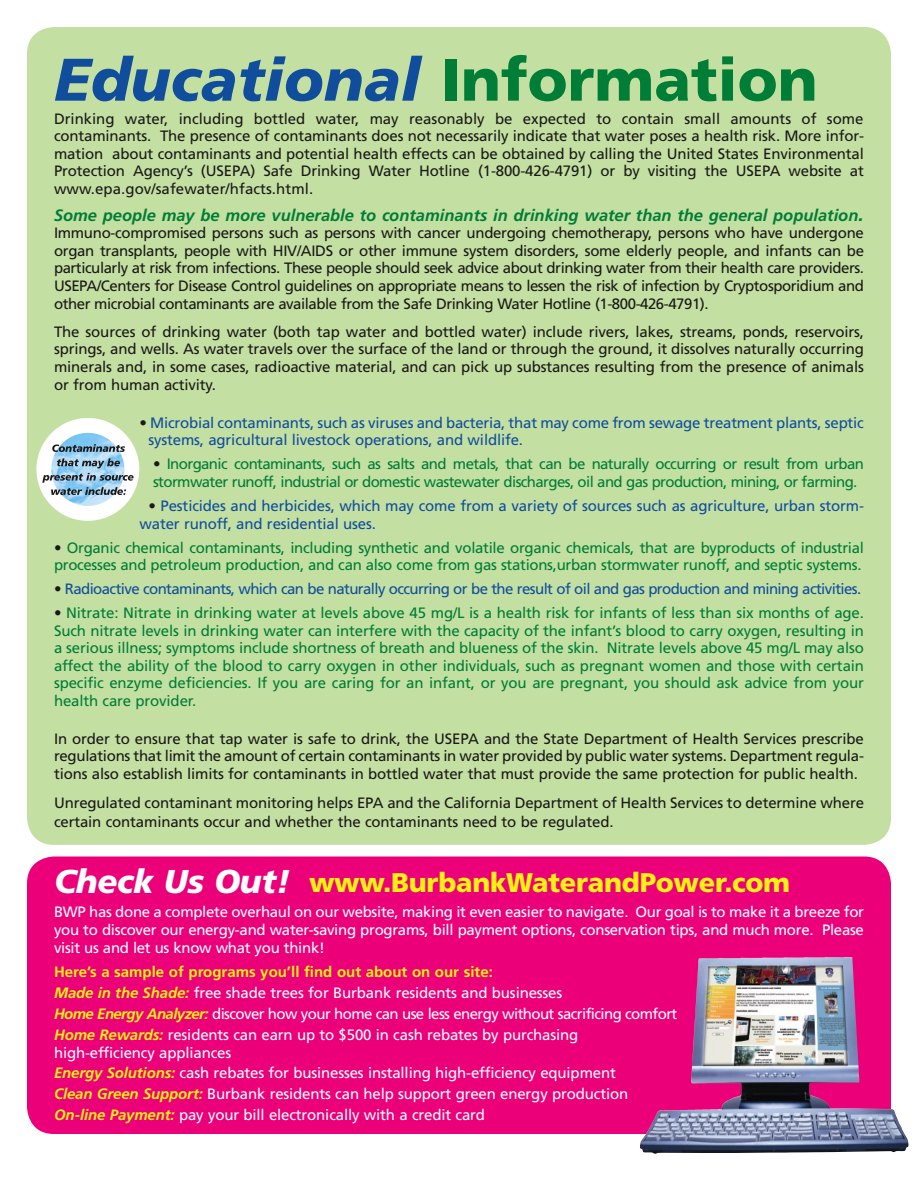
<style>
.page{position:relative;width:918px;height:1188px;background:#fff}
.page>*{position:absolute;margin:0;border:0;box-sizing:border-box;transform-origin:0 0}
.t1{font:italic 900 60px "Frutiger";color:#114d9d}
.t2{font:italic 900 33px "Frutiger";letter-spacing:-.01em;color:#fff}
.t3{font:900 27px "Frutiger";letter-spacing:-.01em;color:#fff212}
.t4{font:italic 700 16.5px "Frutiger";color:#007d36}
.t5{font:15px/17.5px "Frutiger";letter-spacing:-.01em;color:#1b1818;text-align:justify}
.t6{font:15px/17.5px "Frutiger";letter-spacing:-.02em;color:#007d36}
.t7{font:15px/20.7px "Frutiger";letter-spacing:-.01em;color:#fff}
.t8{font:15px/17.5px "Frutiger";letter-spacing:-.015em;color:#114d9d}
.t9{font:15px/17.5px "Frutiger";letter-spacing:-.04em;color:#007d36}
.t10{font:15px "Frutiger";letter-spacing:-.04em;color:#114d9d}
.s1{font-style:normal;color:#007d36}
.s2{font-size:19.5px}
.s3{color:#1b1818}
.s4{font-weight:700;color:#fff212}
.s5{font-weight:700;font-style:italic;color:#fff212}
</style>
<div class="page">
<div style="left:27px;top:27px;width:864px;height:818px;background:#c3e0a2"></div>
<img style="left:44px;top:425px;width:88px;height:84px">
<div style="left:36px;top:418px;width:103px;height:103px;border:15px solid #fff;border-radius:50%"></div>
<svg style="left:52px;top:444px;width:73px;height:8px"></svg>
<svg style="left:42px;top:458px;width:92px;height:37px"></svg>
<div style="left:27px;top:857px;width:864px;height:277px;background:#ec0079"></div>
<img style="left:639px;top:957px;width:270px;height:197px">
<h1 class="t1" style="left:54px;top:44px;width:765px">Educational <span class="s1">Information</span></h1>
<p class="t5" style="left:54px;top:110px;width:812px">Drinking water, including bottled water, may reasonably be expected to contain small amounts of some contaminants. The presence of contaminants does not necessarily indicate that water poses a health risk. More infor&shy;mation about contaminants and potential health effects can be obtained by calling the United States Environmental Protection Agency’s (USEPA) Safe Drinking Water Hotline (1-800-426-4791) or by visiting the USEPA website at www.epa.gov/safewater/hfacts.html.</p>
<p class="t4" style="left:54px;top:205px;width:811px">Some people may be more vulnerable to contaminants in drinking water than the general population<span class="s2">.</span></p>
<p class="t5" style="left:54px;top:224px;width:812px">Immuno-compromised persons such as persons with cancer undergoing chemotherapy, persons who have undergone organ transplants, people with HIV/AIDS or other immune system disorders, some elderly people, and infants can be particularly at risk from infections. These people should seek advice about drinking water from their health care providers.<br>USEPA/Centers for Disease Control guidelines on appropriate means to lessen the risk of infection by Cryptosporidium and other microbial contaminants are available from the Safe Drinking Water Hotline (1-800-426-4791).</p>
<p class="t5" style="left:54px;top:323px;width:812px">The sources of drinking water (both tap water and bottled water) include rivers, lakes, streams, ponds, reservoirs, springs, and wells. As water travels over the surface of the land or through the ground, it dissolves naturally occurring minerals and, in some cases, radioactive material, and can pick up substances resulting from the presence of animals or from human activity.</p>
<p class="t8" style="left:148px;top:414px;width:717px;text-indent:-9px"><span class="s3">•</span> Microbial contaminants, such as viruses and bacteria, that may come from sewage treatment plants, septic systems, agricultural livestock operations, and wildlife.</p>
<p class="t9" style="left:153px;top:455px;width:712px"><span class="s3">•</span> Inorganic contaminants, such as salts and metals, that can be naturally occurring or result from urban stormwater runoff, industrial or domestic wastewater discharges, oil and gas production, mining, or farming.</p>
<p class="t8" style="left:139px;top:497px;width:726px;text-indent:9px"><span class="s3">•</span> Pesticides and herbicides, which may come from a variety of sources such as agriculture, urban storm&shy;water runoff, and residential uses.</p>
<p class="t6" style="left:54px;top:538px;width:812px"><span class="s3">•</span> Organic chemical contaminants, including synthetic and volatile organic chemicals, that are byproducts of industrial processes and petroleum production, and can also come from gas stations,urban stormwater runoff, and septic systems.</p>
<p class="t10" style="left:54px;top:580px;width:809px"><span class="s3">•</span> Radioactive contaminants, which can be naturally occurring or be the result of oil and gas production and mining activities.</p>
<p class="t6" style="left:54px;top:604px;width:812px;text-align:justify"><span class="s3">•</span> Nitrate: Nitrate in drinking water at levels above 45 mg/L is a health risk for infants of less than six months of age.<br>Such nitrate levels in drinking water can interfere with the capacity of the infant’s blood to carry oxygen, resulting in a serious illness; symptoms include shortness of breath and blueness of the skin. Nitrate levels above 45 mg/L may also affect the ability of the blood to carry oxygen in other individuals, such as pregnant women and those with certain specific enzyme deficiencies. If you are caring for an infant, or you are pregnant, you should ask advice from your health care provider.</p>
<p class="t5" style="left:54px;top:729px;width:812px">In order to ensure that tap water is safe to drink, the USEPA and the State Department of Health Services prescribe regulations that limit the amount of certain contaminants in water provided by public water systems. Department regula&shy;tions also establish limits for contaminants in bottled water that must provide the same protection for public health.</p>
<p class="t5" style="left:54px;top:794px;width:812px;line-height:18.3px">Unregulated contaminant monitoring helps EPA and the California Department of Health Services to determine where certain contaminants occur and whether the contaminants need to be regulated.</p>
<h2 class="t2" style="left:54px;top:862px;width:238px">Check Us Out!</h2>
<p class="t7" style="left:54px;top:902px;width:812px;line-height:18px;text-align:justify">BWP has done a complete overhaul on our website, making it even easier to navigate. Our goal is to make it a breeze for you to discover our energy-and water-saving programs, bill payment options, conservation tips, and much more. Please visit us and let us know what you think!</p>
<p class="t7" style="left:54px;top:962px;width:625px"><span class="s4">Here’s a sample of programs you’ll find out about on our site:<br></span><span class="s5">Made in the Shade:</span> free shade trees for Burbank residents and businesses<br><span class="s5">Home Energy Analyzer:</span> discover how your home can use less energy without sacrificing comfort <span class="s5">Home Rewards:</span> residents can earn up to $500 in cash rebates by purchasing</p>
<p class="t7" style="left:54px;top:1042px;width:576px">high-efficiency appliances<br><span class="s5">Energy Solutions:</span> cash rebates for businesses installing high-efficiency equipment <span class="s5">Clean Green Support:</span> Burbank residents can help support green energy production <span class="s5">On-line Payment:</span> pay your bill electronically with a credit card</p>
<h3 class="t3" style="left:309px;top:867px;width:483px">www.BurbankWaterandPower.com</h3>
</div>
